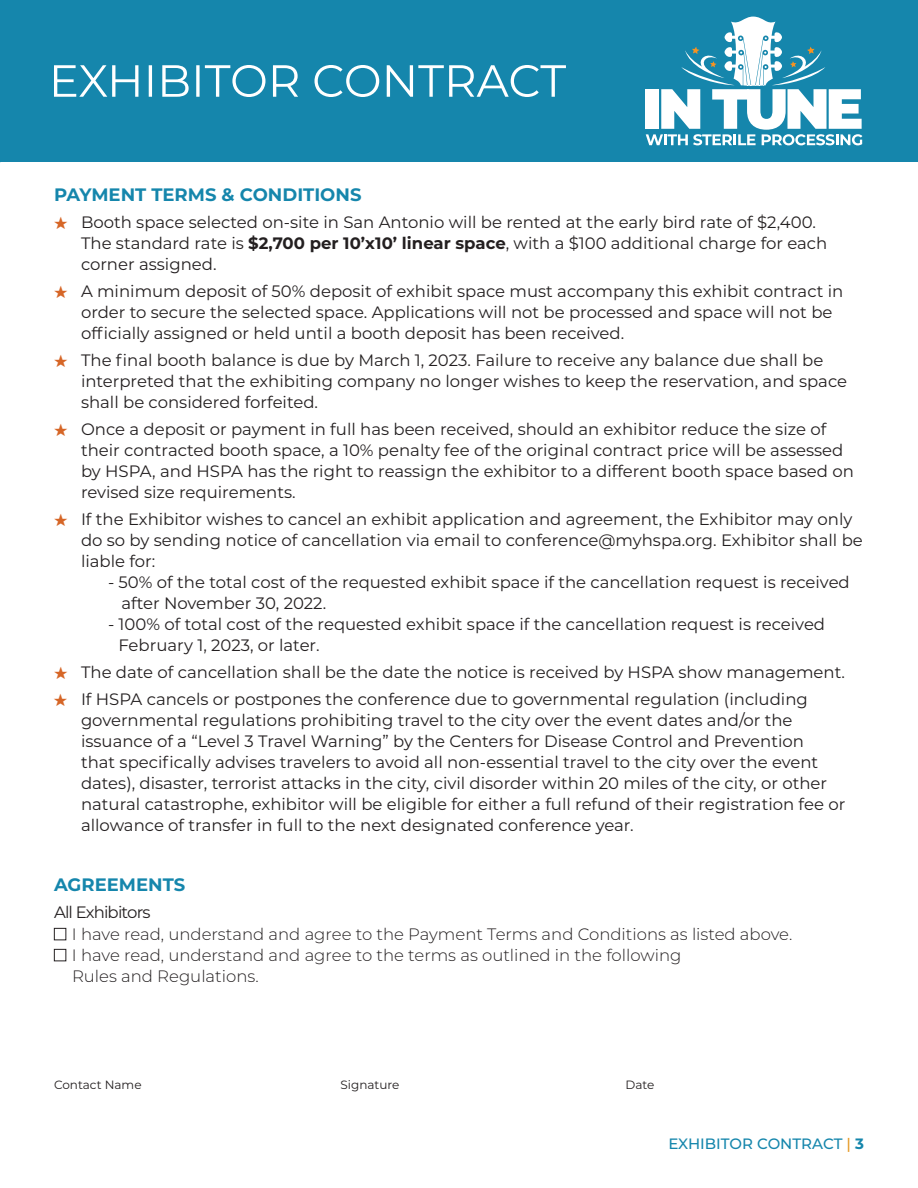
<style>
.page{position:relative;width:918px;height:1188px;background:#fff}
.page>*{position:absolute;margin:0;border:0;box-sizing:border-box;transform-origin:0 0}
.t1{font:700 18px "Montserrat";color:#1586ac}
.t2{font:16.5px/21px "Montserrat";color:#231f20}
.t3{font:300 16.5px "Montserrat";color:#231f20}
.t4{font:16.5px "Montserrat";letter-spacing:-.05em;color:#231f20}
.t5{font:500 15px "Montserrat";color:#1586ac}
.t6{font:12px "Montserrat";color:#231f20}
.s1{color:#d66627}
.s2{font-weight:700}
.s3{color:#e59923}
</style>
<div class="page">
<div style="left:0;top:0;width:918px;height:162px;background:#1586ac"></div>
<div style="left:54px;top:928px;width:12px;height:12px;border:1px solid #231f20"></div>
<div style="left:54px;top:949px;width:12px;height:12px;border:1px solid #231f20"></div>
<svg style="left:54px;top:17px;width:808px;height:128px"></svg>
<p class="t1" style="left:54px;top:182px;width:309px">PAYMENT TERMS &amp; CONDITIONS</p>
<p class="t2" style="left:81px;top:211px;width:748px;text-indent:-27px"><span class="s1">★</span> Booth space selected on-site in San Antonio will be rented at the early bird rate of $2,400.<br>The standard rate is <span class="s2">$2,700 per 10’x10’ linear space</span>, with a $100 additional charge for each corner assigned.</p>
<p class="t2" style="left:81px;top:280px;width:764px;text-indent:-27px"><span class="s1">★</span> A minimum deposit of 50% deposit of exhibit space must accompany this exhibit contract in order to secure the selected space. Applications will not be processed and space will not be officially assigned or held until a booth deposit has been received.</p>
<p class="t2" style="left:81px;top:349px;width:768px;text-indent:-27px"><span class="s1">★</span> The final booth balance is due by March 1, 2023. Failure to receive any balance due shall be interpreted that the exhibiting company no longer wishes to keep the reservation, and space shall be considered forfeited.</p>
<p class="t2" style="left:81px;top:418px;width:774px;text-indent:-27px"><span class="s1">★</span> Once a deposit or payment in full has been received, should an exhibitor reduce the size of their contracted booth space, a 10% penalty fee of the original contract price will be assessed by HSPA, and HSPA has the right to reassign the exhibitor to a different booth space based on revised size requirements.</p>
<p class="t2" style="left:81px;top:508px;width:783px;text-indent:-27px"><span class="s1">★</span> If the Exhibitor wishes to cancel an exhibit application and agreement, the Exhibitor may only do so by sending notice of cancellation via email to conference@myhspa.org. Exhibitor shall be liable for:</p>
<p class="t2" style="left:108px;top:571px;width:743px">- 50% of the total cost of the requested exhibit space if the cancellation request is received</p>
<p class="t2" style="left:122px;top:592px;width:206px">after November 30, 2022.</p>
<p class="t2" style="left:108px;top:613px;width:719px">- 100% of total cost of the requested exhibit space if the cancellation request is received</p>
<p class="t2" style="left:118px;top:634px;width:203px">February 1, 2023, or later.</p>
<p class="t2" style="left:54px;top:661px;width:793px"><span class="s1">★</span> The date of cancellation shall be the date the notice is received by HSPA show management.</p>
<p class="t2" style="left:81px;top:688px;width:766px;text-indent:-27px"><span class="s1">★</span> If HSPA cancels or postpones the conference due to governmental regulation (including governmental regulations prohibiting travel to the city over the event dates and/or the issuance of a “Level 3 Travel Warning” by the Centers for Disease Control and Prevention<br>that specifically advises travelers to avoid all non-essential travel to the city over the event dates), disaster, terrorist attacks in the city, civil disorder within 20 miles of the city, or other natural catastrophe, exhibitor will be eligible for either a full refund of their registration fee or allowance of transfer in full to the next designated conference year.</p>
<p class="t1" style="left:54px;top:871px;width:133px">AGREEMENTS</p>
<p class="t4" style="left:54px;top:901px;width:98px">All Exhibitors</p>
<p class="t3" style="left:72px;top:923px;width:722px">I have read, understand and agree to the Payment Terms and Conditions as listed above.</p>
<p class="t3" style="left:72px;top:944px;width:611px">I have read, understand and agree to the terms as outlined in the following</p>
<p class="t3" style="left:72px;top:965px;width:188px">Rules and Regulations.</p>
<p class="t6" style="left:54px;top:1076px;width:89px">Contact Name</p>
<p class="t6" style="left:340px;top:1076px;width:60px">Signature</p>
<p class="t6" style="left:626px;top:1076px;width:30px">Date</p>
<p class="t5" style="left:668px;top:1133px;width:197px">EXHIBITOR CONTRACT <span class="s3">|</span> <span class="s2">3</span></p>
</div>
